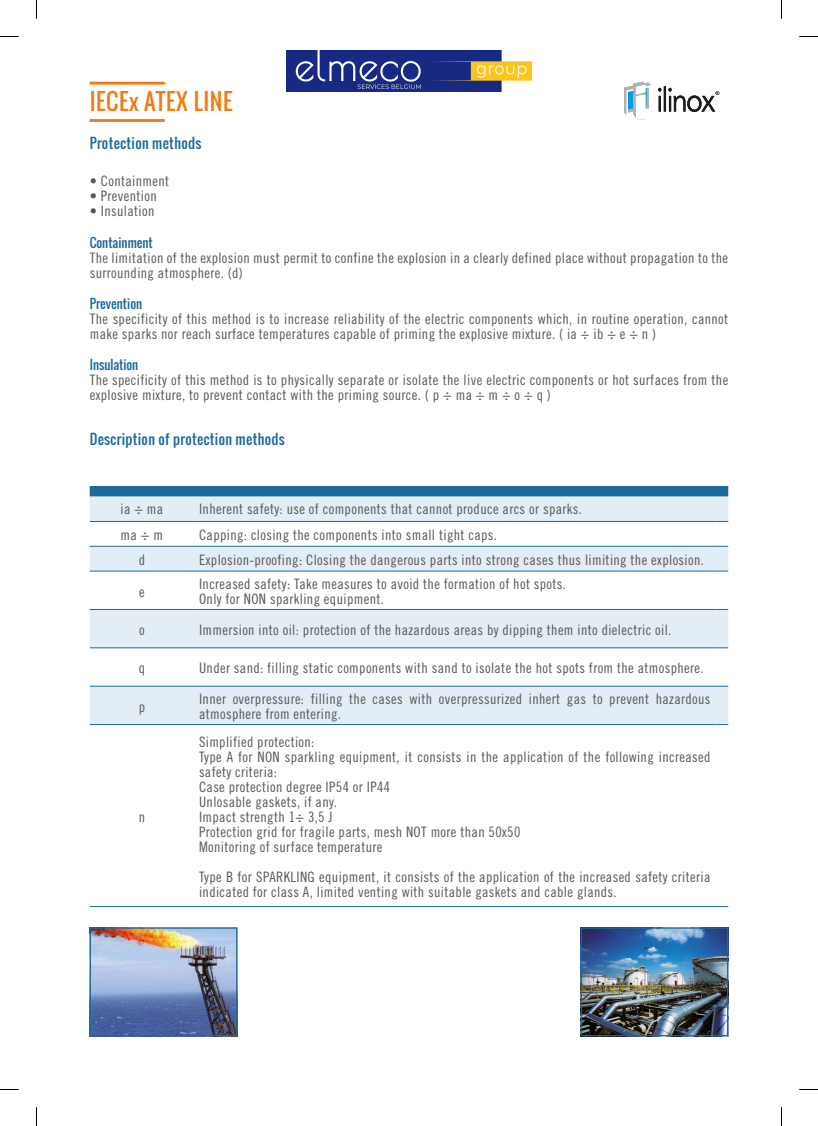
<style>
.page{position:relative;width:818px;height:1126px;background:#fff}
.page>*{position:absolute;margin:0;border:0;box-sizing:border-box;transform-origin:0 0}
.t1{font:22.5px "Oswald";letter-spacing:.025em;color:#ef7c15}
.TESTO{font:14.38px/15px "Trade Gothic LT Std Cn 18";letter-spacing:.025em;color:#575756}
.TITOL_O_TESTO{font:13.75px "Oswald";letter-spacing:.025em;color:#1c699b}
.TESTO-2{font:12.5px "Oswald";color:#1c699b}
</style>
<div class="page">
<img style="left:92px;top:929px;width:143px;height:105px">
<div style="left:90px;top:927px;width:147px;height:109px;border:1px solid #1c699b"></div>
<img style="left:582px;top:929px;width:143px;height:105px">
<div style="left:580px;top:927px;width:147px;height:109px;border:1px solid #1c699b"></div>
<div style="left:90px;top:486px;width:637px;height:10px;background:#1c699b"></div>
<svg style="left:90px;top:496px;width:637px;height:228px;fill:#e3edf5"></svg>
<hr style="left:90px;top:546px;width:104px;height:1px;background:#1c699b">
<hr style="left:194px;top:546px;width:521px;height:1px;background:#1c699b">
<svg style="left:715px;top:546px;width:12px;height:1px"></svg>
<hr style="left:90px;top:570px;width:104px;height:1px;background:#1c699b">
<hr style="left:194px;top:570px;width:521px;height:1px;background:#1c699b">
<svg style="left:715px;top:570px;width:12px;height:1px"></svg>
<hr style="left:90px;top:521px;width:104px;height:1px;background:#1c699b">
<hr style="left:194px;top:521px;width:521px;height:1px;background:#1c699b">
<svg style="left:715px;top:521px;width:12px;height:1px"></svg>
<hr style="left:90px;top:609px;width:104px;height:1px;background:#1c699b">
<hr style="left:194px;top:609px;width:521px;height:1px;background:#1c699b">
<svg style="left:715px;top:609px;width:12px;height:1px"></svg>
<hr style="left:90px;top:647px;width:104px;height:1px;background:#1c699b">
<hr style="left:194px;top:647px;width:521px;height:1px;background:#1c699b">
<svg style="left:715px;top:647px;width:12px;height:1px"></svg>
<hr style="left:90px;top:685px;width:104px;height:1px;background:#1c699b">
<hr style="left:194px;top:685px;width:521px;height:1px;background:#1c699b">
<svg style="left:715px;top:685px;width:12px;height:1px"></svg>
<hr style="left:90px;top:724px;width:104px;height:1px;background:#1c699b">
<hr style="left:194px;top:724px;width:521px;height:1px;background:#1c699b">
<svg style="left:715px;top:724px;width:12px;height:1px"></svg>
<hr style="left:90px;top:906px;width:104px;height:1px;background:#1c699b">
<hr style="left:194px;top:906px;width:521px;height:1px;background:#1c699b">
<svg style="left:715px;top:906px;width:12px;height:1px"></svg>
<svg style="left:658px;top:86px;width:61px;height:26px"></svg>
<svg style="left:624px;top:82px;width:26px;height:38px"></svg>
<hr style="left:90px;top:82px;width:74px;height:2px;background:#ef7c15">
<hr style="left:90px;top:119px;width:74px;height:3px;background:#ef7c15">
<svg style="left:0;top:36px;width:19px;height:1px"></svg>
<svg style="left:799px;top:36px;width:18px;height:1px"></svg>
<svg style="left:0;top:1089px;width:19px;height:1px"></svg>
<svg style="left:799px;top:1089px;width:18px;height:1px"></svg>
<svg style="left:36px;top:0;width:1px;height:19px"></svg>
<svg style="left:36px;top:1107px;width:1px;height:18px"></svg>
<img style="left:286px;top:50px;width:245px;height:41px">
<h1 class="t1" style="left:90px;top:85px;width:144px">IECEx ATEX LINE</h1>
<p class="TITOL_O_TESTO" style="left:90px;top:133px;width:113px">Protection methods</p>
<p class="TESTO" style="left:90px;top:173px;width:81px">• Containment</p>
<p class="TESTO" style="left:90px;top:188px;width:69px">• Prevention</p>
<p class="TESTO" style="left:90px;top:203px;width:66px">• Insulation</p>
<p class="TESTO-2" style="left:90px;top:233px;width:65px">Containment</p>
<p class="TESTO" style="left:90px;top:250px;width:639px">The limitation of the explosion must permit to confine the explosion in a clearly defined place without propagation to the surrounding atmosphere. (d)</p>
<p class="TESTO-2" style="left:90px;top:294px;width:54px">Prevention</p>
<p class="TESTO" style="left:90px;top:311px;width:639px">The specificity of this method is to increase reliability of the electric components which, in routine operation, cannot make sparks nor reach surface temperatures capable of priming the explosive mixture. ( ia ÷ ib ÷ e ÷ n )</p>
<p class="TESTO-2" style="left:90px;top:355px;width:50px">Insulation</p>
<p class="TESTO" style="left:90px;top:372px;width:639px">The specificity of this method is to physically separate or isolate the live electric components or hot surfaces from the explosive mixture, to prevent contact with the priming source. ( p ÷ ma ÷ m ÷ o ÷ q )</p>
<p class="TITOL_O_TESTO" style="left:90px;top:429px;width:196px">Description of protection methods</p>
<p class="TESTO" style="left:120px;top:501px;width:44px">ia ÷ ma</p>
<p class="TESTO" style="left:199px;top:501px;width:384px">Inherent safety: use of components that cannot produce arcs or sparks.</p>
<p class="TESTO" style="left:121px;top:527px;width:44px">ma ÷ m</p>
<p class="TESTO" style="left:199px;top:527px;width:299px">Capping: closing the components into small tight caps.</p>
<p class="TESTO" style="left:139px;top:552px;width:8px">d</p>
<p class="TESTO" style="left:199px;top:552px;width:506px">Explosion-proofing: Closing the dangerous parts into strong cases thus limiting the explosion.</p>
<p class="TESTO" style="left:139px;top:583px;width:7px">e</p>
<p class="TESTO" style="left:199px;top:576px;width:368px">Increased safety: Take measures to avoid the formation of hot spots.</p>
<p class="TESTO" style="left:199px;top:591px;width:186px">Only for NON sparkling equipment.</p>
<p class="TESTO" style="left:139px;top:622px;width:7px">o</p>
<p class="TESTO" style="left:199px;top:622px;width:473px">Immersion into oil: protection of the hazardous areas by dipping them into dielectric oil.</p>
<p class="TESTO" style="left:139px;top:660px;width:8px">q</p>
<p class="TESTO" style="left:199px;top:660px;width:506px">Under sand: filling static components with sand to isolate the hot spots from the atmosphere.</p>
<p class="TESTO" style="left:139px;top:698px;width:8px">p</p>
<p class="TESTO" style="left:199px;top:691px;width:512px">Inner overpressure: filling the cases with overpressurized inhert gas to prevent hazardous atmosphere from entering.</p>
<p class="TESTO" style="left:139px;top:808px;width:8px">n</p>
<p class="TESTO" style="left:199px;top:733px;width:117px">Simplified protection:</p>
<p class="TESTO" style="left:199px;top:748px;width:512px">Type A for NON sparkling equipment, it consists in the application of the following increased safety criteria:</p>
<p class="TESTO" style="left:199px;top:778px;width:193px">Case protection degree IP54 or IP44</p>
<p class="TESTO" style="left:199px;top:793px;width:139px">Unlosable gaskets, if any.</p>
<p class="TESTO" style="left:199px;top:808px;width:135px">Impact strength 1÷ 3,5 J</p>
<p class="TESTO" style="left:199px;top:823px;width:323px">Protection grid for fragile parts, mesh NOT more than 50x50</p>
<p class="TESTO" style="left:199px;top:838px;width:185px">Monitoring of surface temperature</p>
<p class="TESTO" style="left:199px;top:868px;width:512px">Type B for SPARKLING equipment, it consists of the application of the increased safety criteria indicated for class A, limited venting with suitable gaskets and cable glands.</p>
</div>
